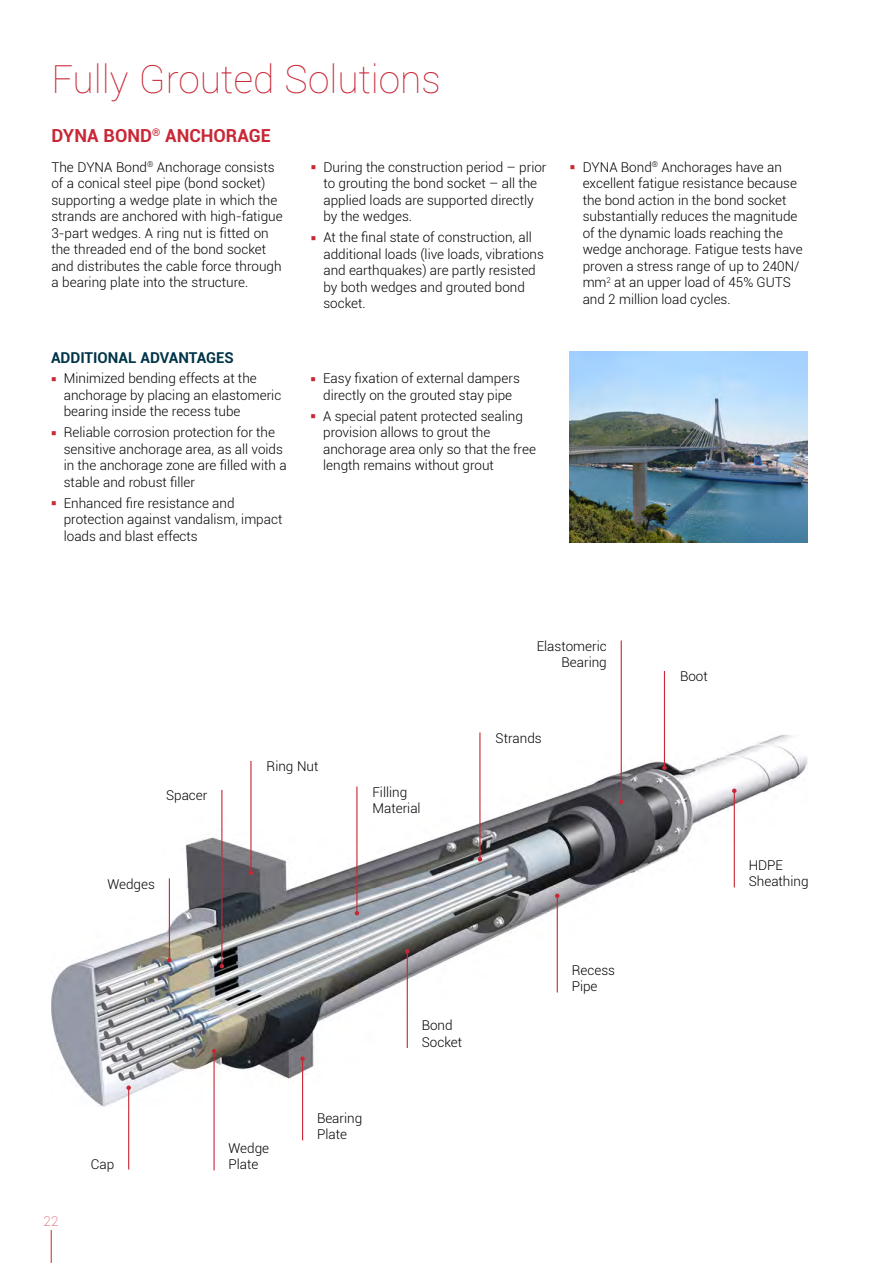
<style>
.page{position:relative;width:893px;height:1263px;background:#fff}
.page>*{position:absolute;margin:0;border:0;box-sizing:border-box;transform-origin:0 0}
.t1{font:100 39px "Roboto";color:#c92736}
.t2{font:700 18px "Roboto";color:#c92736}
.t3{font:700 15px "Roboto";color:#003449}
.t4{font:300 13.5px/16.5px "Roboto";color:#000}
.t5{font:100 13.5px "Roboto";color:#c92736}
.s1{font-family:"Utopia Std Capt";font-weight:400;font-size:10.5px;color:#c92736}
</style>
<div class="page">
<hr style="left:51px;top:1230px;width:1px;height:33px;background:#c92736">
<img style="left:570px;top:351px;width:238px;height:191px">
<img style="left:51px;top:735px;width:757px;height:372px">
<hr style="left:128px;top:1088px;width:1px;height:81px;background:#c92736">
<svg style="left:126px;top:1085px;width:5px;height:5px"></svg>
<hr style="left:213px;top:1051px;width:2px;height:119px;background:#c92736">
<svg style="left:212px;top:1049px;width:4px;height:4px"></svg>
<hr style="left:302px;top:1059px;width:1px;height:81px;background:#c92736">
<svg style="left:300px;top:1056px;width:5px;height:5px"></svg>
<hr style="left:407px;top:951px;width:1px;height:97px;background:#c92736">
<svg style="left:405px;top:949px;width:4px;height:4px"></svg>
<hr style="left:557px;top:896px;width:1px;height:96px;background:#c92736">
<svg style="left:555px;top:893px;width:5px;height:5px"></svg>
<hr style="left:734px;top:791px;width:1px;height:96px;background:#c92736">
<svg style="left:732px;top:788px;width:4px;height:5px"></svg>
<hr style="left:169px;top:878px;width:1px;height:82px;background:#c92736">
<svg style="left:167px;top:958px;width:5px;height:4px"></svg>
<hr style="left:221px;top:790px;width:1px;height:176px;background:#c92736">
<svg style="left:220px;top:964px;width:4px;height:4px"></svg>
<hr style="left:250px;top:761px;width:2px;height:112px;background:#c92736">
<svg style="left:249px;top:870px;width:4px;height:5px"></svg>
<hr style="left:356px;top:786px;width:1px;height:127px;background:#c92736">
<svg style="left:355px;top:911px;width:4px;height:4px"></svg>
<hr style="left:479px;top:732px;width:1px;height:127px;background:#c92736">
<svg style="left:478px;top:857px;width:4px;height:4px"></svg>
<hr style="left:621px;top:640px;width:1px;height:162px;background:#c92736">
<svg style="left:619px;top:799px;width:4px;height:5px"></svg>
<hr style="left:664px;top:671px;width:1px;height:97px;background:#c92736">
<svg style="left:662px;top:765px;width:5px;height:5px"></svg>
<h1 class="t1" style="left:51px;top:52px;width:391px">Fully Grouted Solutions</h1>
<h2 class="t2" style="left:51px;top:123px;width:221px">DYNA BOND<sup>®</sup> ANCHORAGE</h2>
<p class="t4" style="left:51px;top:158px;width:233px">The DYNA Bond<sup>®</sup> Anchorage consists of a conical steel pipe (bond socket) supporting a wedge plate in which the strands are anchored with high-fatigue 3-part wedges. A ring nut is fitted on the threaded end of the bond socket and distributes the cable force through a bearing plate into the structure.</p>
<p class="t4" style="left:323px;top:158px;width:225px;text-indent:-13px"><span class="s1">■</span> During the construction period – prior to grouting the bond socket – all the applied loads are supported directly by the wedges.</p>
<p class="t4" style="left:323px;top:229px;width:222px;text-indent:-13px"><span class="s1">■</span> At the final state of construction, all additional loads (live loads, vibrations and earthquakes) are partly resisted by both wedges and grouted bond socket.</p>
<p class="t3" style="left:51px;top:347px;width:184px">ADDITIONAL ADVANTAGES</p>
<p class="t4" style="left:64px;top:370px;width:219px;text-indent:-13px"><span class="s1">■</span> Minimized bending effects at the anchorage by placing an elastomeric bearing inside the recess tube</p>
<p class="t4" style="left:64px;top:424px;width:224px;text-indent:-13px"><span class="s1">■</span> Reliable corrosion protection for the sensitive anchorage area, as all voids in the anchorage zone are filled with a stable and robust filler</p>
<p class="t4" style="left:64px;top:494px;width:220px;text-indent:-13px"><span class="s1">■</span> Enhanced fire resistance and protection against vandalism, impact loads and blast effects</p>
<p class="t4" style="left:310px;top:370px;width:211px;text-align:center"><span class="s1">■</span> Easy fixation of external dampers directly on the grouted stay pipe</p>
<p class="t4" style="left:323px;top:407px;width:214px;text-indent:-13px"><span class="s1">■</span> A special patent protected sealing provision allows to grout the anchorage area only so that the free length remains without grout</p>
<p class="t4" style="left:583px;top:158px;width:221px;text-indent:-13px"><span class="s1">■</span> DYNA Bond<sup>®</sup> Anchorages have an excellent fatigue resistance because the bond action in the bond socket substantially reduces the magnitude of the dynamic loads reaching the wedge anchorage. Fatigue tests have proven a stress range of up to 240N/ mm<sup>2</sup> at an upper load of 45% GUTS and 2 million load cycles.</p>
<p class="t4" style="left:166px;top:786px;width:43px">Spacer</p>
<p class="t4" style="left:267px;top:758px;width:53px">Ring Nut</p>
<p class="t4" style="left:372px;top:783px;width:50px">Filling<br>Material</p>
<p class="t4" style="left:537px;top:637px;width:72px;text-align:right">Elastomeric<br>Bearing</p>
<p class="t4" style="left:495px;top:729px;width:48px">Strands</p>
<p class="t4" style="left:680px;top:668px;width:29px">Boot</p>
<p class="t4" style="left:749px;top:856px;width:36px">HDPE</p>
<p class="t4" style="left:107px;top:875px;width:49px">Wedges</p>
<p class="t4" style="left:749px;top:873px;width:61px">Sheathing</p>
<p class="t5" style="left:44px;top:1212px;width:16px">22</p>
<p class="t4" style="left:91px;top:1155px;width:25px">Cap</p>
<p class="t4" style="left:228px;top:1139px;width:42px">Wedge<br>Plate</p>
<p class="t4" style="left:317px;top:1109px;width:47px">Bearing<br>Plate</p>
<p class="t4" style="left:422px;top:1017px;width:42px">Bond<br>Socket</p>
<p class="t4" style="left:572px;top:961px;width:45px">Recess<br>Pipe</p>
</div>
